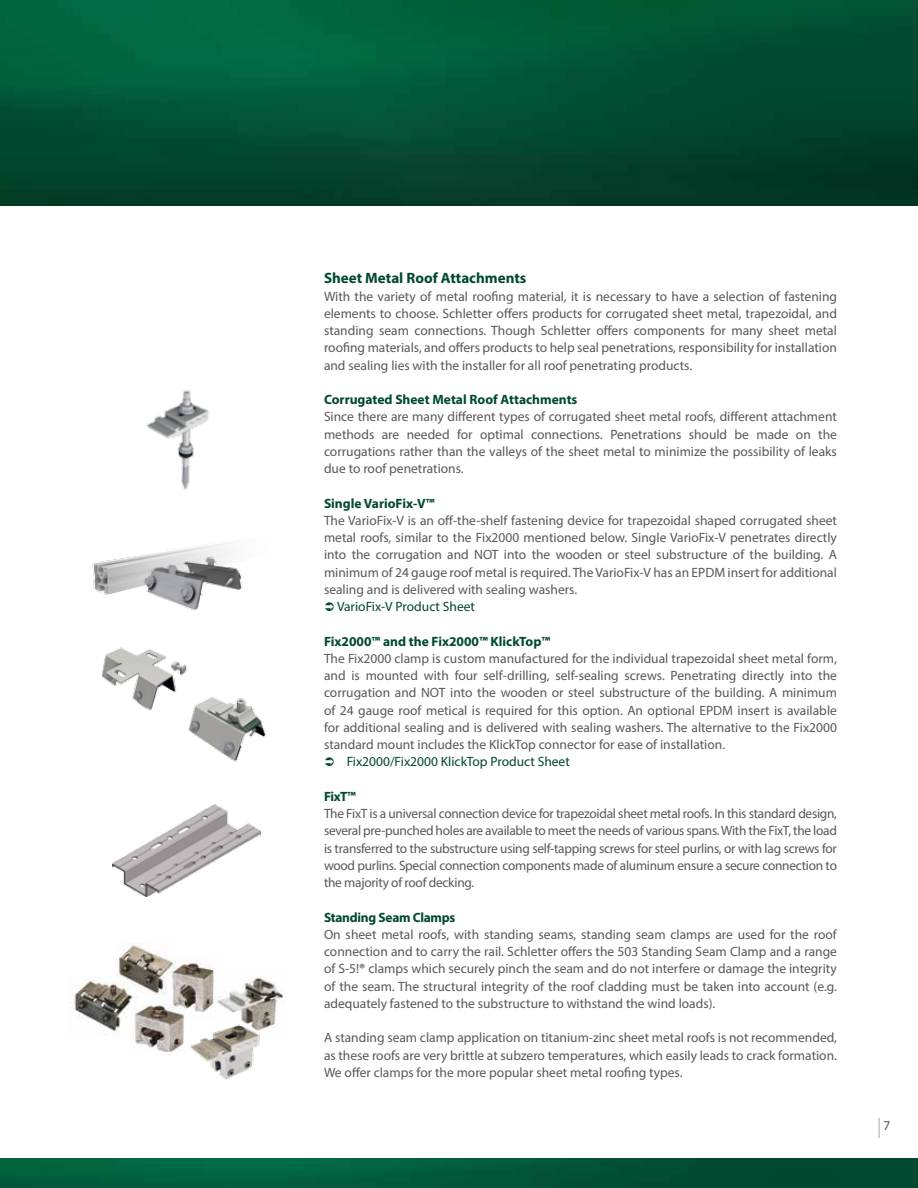
<style>
.page{position:relative;width:918px;height:1188px;background:#fff}
.page>*{position:absolute;margin:0;border:0;box-sizing:border-box;transform-origin:0 0}
.t1{font:20.25px "Myriad Pro";color:#58585a;scale:.33 1}
.t2{font:700 15px "Myriad Pro";color:#00492c}
.t3{font:13.5px/17.2px "Myriad Pro";color:#58585a;text-align:justify}
.t4{font:700 13.5px "Myriad Pro";color:#00492c}
.t5{font:13.5px "Myriad Pro";color:#00492c}
.t6{font:700 13.5px "Myriad Pro";letter-spacing:-.02em;color:#00492c}
.s1{font-weight:700}
.s2{font-size:13.5px}
</style>
<div class="page">
<img style="left:0;top:0;width:918px;height:206px">
<img style="left:0;top:1158px;width:918px;height:30px">
<img style="left:116px;top:943px;width:45px;height:52px">
<img style="left:70px;top:977px;width:67px;height:58px">
<img style="left:132px;top:997px;width:53px;height:54px">
<img style="left:161px;top:956px;width:54px;height:63px">
<img style="left:215px;top:977px;width:70px;height:52px">
<img style="left:188px;top:1013px;width:76px;height:67px">
<img style="left:165px;top:599px;width:35px;height:12px">
<img style="left:92px;top:542px;width:151px;height:57px">
<img style="left:146px;top:390px;width:63px;height:100px">
<img style="left:101px;top:647px;width:87px;height:64px">
<img style="left:179px;top:693px;width:88px;height:69px">
<img style="left:112px;top:805px;width:149px;height:92px">
<p class="t2" style="left:324px;top:269px;width:204px">Sheet Metal Roof Attachments</p>
<p class="t3" style="left:324px;top:287px;width:515px">With the variety of metal roofing material, it is necessary to have a selection of fastening elements to choose. Schletter offers products for corrugated sheet metal, trapezoidal, and standing seam connections. Though Schletter offers components for many sheet metal roofing materials, and offers products to help seal penetrations, responsibility for installation and sealing lies with the installer for all roof penetrating products.</p>
<p class="t4" style="left:324px;top:391px;width:255px">Corrugated Sheet Metal Roof Attachments</p>
<p class="t3" style="left:324px;top:408px;width:514px">Since there are many different types of corrugated sheet metal roofs, different attachment methods are needed for optimal connections. Penetrations should be made on the corrugations rather than the valleys of the sheet metal to minimize the possibility of leaks due to roof penetrations.</p>
<p class="t4" style="left:324px;top:494px;width:112px">Single VarioFix-V™</p>
<p class="t3" style="left:324px;top:512px;width:515px">The VarioFix-V is an off-the-shelf fastening device for trapezoidal shaped corrugated sheet metal roofs, similar to the Fix2000 mentioned below. Single VarioFix-V penetrates directly into the corrugation and NOT into the wooden or steel substructure of the building. A minimum of 24 gauge roof metal is required. The VarioFix-V has an EPDM insert for additional sealing and is delivered with sealing washers.</p>
<p class="t5" style="left:337px;top:598px;width:139px">VarioFix-V Product Sheet</p>
<p class="t4" style="left:324px;top:632px;width:228px">Fix2000™ and the Fix2000™ KlickTop™</p>
<p class="t3" style="left:324px;top:650px;width:515px">The Fix2000 clamp is custom manufactured for the individual trapezoidal sheet metal form, and is mounted with four self-drilling, self-sealing screws. Penetrating directly into the corrugation and NOT into the wooden or steel substructure of the building. A minimum of 24 gauge roof metical is required for this option. An optional EPDM insert is available for additional sealing and is delivered with sealing washers. The alternative to the Fix2000 standard mount includes the KlickTop connector for ease of installation.</p>
<p class="t5" style="left:347px;top:754px;width:225px">Fix2000/Fix2000 KlickTop Product Sheet</p>
<p class="t4" style="left:324px;top:788px;width:33px">FixT™</p>
<p class="t3" style="left:324px;top:805px;width:515px">The FixT is a universal connection device for trapezoidal sheet metal roofs. In this standard design, several pre-punched holes are available to meet the needs of various spans. With the FixT, the load is transferred to the substructure using self-tapping screws for steel purlins, or with lag screws for wood purlins. Special connection components made of aluminum ensure a secure connection to the majority of roof decking.</p>
<p class="t6" style="left:324px;top:908px;width:133px">Standing Seam Clamps</p>
<p class="t3" style="left:324px;top:926px;width:515px">On sheet metal roofs, with standing seams, standing seam clamps are used for the roof connection and to carry the rail. Schletter offers the 503 Standing Seam Clamp and a range of S-5!<span class="s1">®</span> clamps which securely pinch the seam and do not interfere or damage the integrity of the seam. The structural integrity of the roof cladding must be taken into account (e.g. adequately fastened to the substructure to withstand the wind loads).</p>
<p class="t3" style="left:324px;top:1029px;width:515px">A standing seam clamp application on titanium-zinc sheet metal roofs is not recommended, as these roofs are very brittle at subzero temperatures, which easily leads to crack formation.<br>We offer clamps for the more popular sheet metal roofing types.</p>
<h1 class="t1" style="left:879px;top:1113px;width:37px">| <span class="s2">7</span></h1>
</div>
